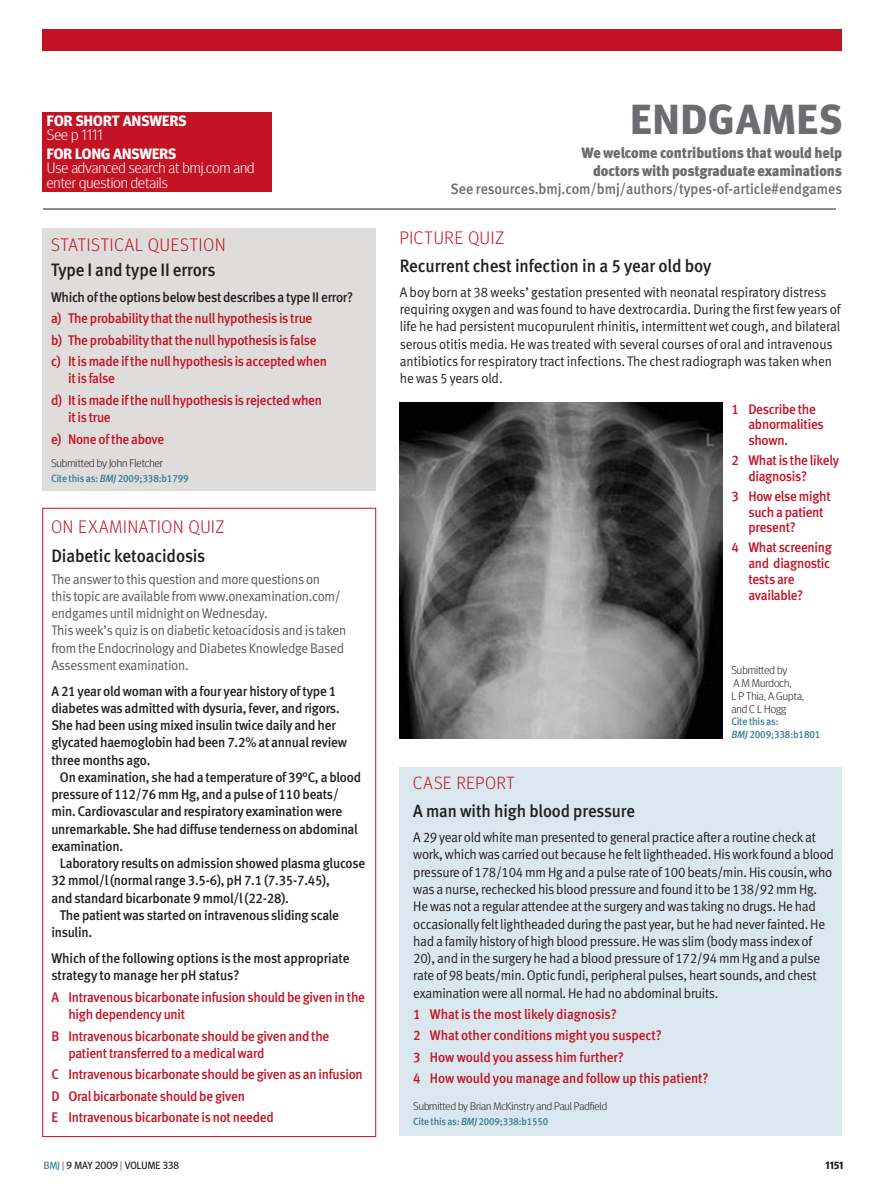
<style>
.page{position:relative;width:893px;height:1191px;background:#fff}
.page>*{position:absolute;margin:0;border:0;box-sizing:border-box;transform-origin:0 0}
.t1{font:700 42px "Meta Headline OT";letter-spacing:.04em;color:#6c6d70}
.ENDGAME_section_slug{font:18px "Meta Medium LF";letter-spacing:-.005em;color:#231f20;scale:.95 1}
.ENDGAME_section_slug-2{font:300 18px "Meta Headline OT";letter-spacing:.045em;color:#c41324}
.ENDGAME_bold_text{font:18px "Meta Medium LF";letter-spacing:-.005em;color:#231f20;scale:.95 1}
.ENDGAME_section_slug-3{font:17.55px "Meta Medium LF";letter-spacing:-.005em;color:#231f20;scale:.95 1}
.ENDGAME_section_slug-4{font:300 17.55px "Meta Headline OT";color:#c41324}
.section_strap_blurb{font:15px/18px "Meta Black LF";letter-spacing:-.005em;color:#6c6d70;text-align:right;scale:.95 1}
.t2{font:300 15px/14.7px "Meta Headline OT";color:#fff}
.t3{font:700 15px "Meta Headline OT";letter-spacing:.01em;color:#fff}
.ENDGAME_sans_text_in{font:13.95px/17.2px "Meta Normal LF";letter-spacing:-.02em;color:#231f20;scale:.95 1}
.ENDGAME_red_list{font:13.95px/15.8px "Meta Medium LF";letter-spacing:-.02em;color:#c41324;scale:.95 1}
.ENDGAME_sans_text_bo{font:13.95px/17.2px "Meta Medium LF";letter-spacing:-.015em;color:#231f20;scale:.95 1}
.ENDGAME_sans_text_in-2{font:13.95px/17.2px "Meta Normal LF";letter-spacing:-.02em;color:#57585a;scale:.95 1}
.ENDGAME_sans_text{font:13.95px "Meta Medium LF";letter-spacing:-.02em;color:#231f20;scale:.95 1}
.ENDGAME_author{font:300 11.25px/12.8px "Meta Headline OT";color:#231f20}
.ENDGAME_author-2{font:300 10.95px "Meta Headline OT";color:#231f20}
.Citeline{font:10.5px "Meta Medium LF";letter-spacing:-.015em;color:#3c7b93;scale:.95 1}
.ENDGAME_author-3{font:10.5px/12.8px "Meta Medium LF";letter-spacing:-.015em;color:#3c7b93;scale:.95 1}
.t4{font:10.5px "Meta Headline OT";color:#231f20}
.t5{font:700 10.5px "Meta Headline OT";color:#231f20}
.ENDGAME_author-4{font:10.35px "Meta Medium LF";letter-spacing:-.015em;color:#3c7b93;scale:.95 1}
.s1{font-weight:700}
.s2{font-family:"Meta Medium LF"}
.s3{font-style:italic}
.s4{color:#3c7b93}
.s5{font-weight:300}
</style>
<div class="page">
<div style="left:400px;top:767px;width:442px;height:368px;background:#dae7ee"></div>
<div style="left:43px;top:29px;width:799px;height:21px;background:#c41324"></div>
<hr style="left:43px;top:209px;width:793px;height:1px;background:#231f20">
<div style="left:43px;top:112px;width:229px;height:79px;background:#c41324"></div>
<div style="left:43px;top:228px;width:333px;height:262px;background:#dedddc"></div>
<img style="left:400px;top:403px;width:323px;height:335px">
<p class="t3" style="left:47px;top:112px;width:141px">FOR SHORT ANSWERS</p>
<p class="t1" style="left:631px;top:94px;width:189px">EN DGAMES</p>
<p class="t2" style="left:47px;top:146px;width:209px"><span class="s1">FOR LONG ANSWERS<br></span>Use advanced search at bmj.com and enter question details</p>
<p class="t3" style="left:69px;top:115px;width:177px">ANSWERS ARE ON BMJ.COM</p>
<p class="t3" style="left:76px;top:154px;width:156px">FOR LINKS TO ENDGAMES</p>
<p class="t2" style="left:53px;top:172px;width:210px">go to bmj.com/channels/education.dtl</p>
<p class="t2" style="left:47px;top:127px;width:58px">See p 1111</p>
<p class="section_strap_blurb" style="left:451px;top:144px;width:414px">We welcome contributions that would help<br>doctors with postgraduate examinations<br><span class="s2">See resources.bmj.com/bmj/authors/types-of-article#endgames</span></p>
<p class="ENDGAME_section_slug-2" style="left:51px;top:234px;width:176px">Statistical question</p>
<p class="ENDGAME_bold_text" style="left:51px;top:259px;width:175px">Type I and type II errors</p>
<p class="ENDGAME_sans_text" style="left:51px;top:289px;width:320px">Which of the options below best describes a type II error?</p>
<p class="ENDGAME_red_list" style="left:51px;top:310px;width:277px">a) The probability that the null hypothesis is true</p>
<p class="ENDGAME_red_list" style="left:51px;top:332px;width:281px">b) The probability that the null hypothesis is false</p>
<p class="ENDGAME_red_list" style="left:68px;top:352px;width:274px;line-height:17.2px;text-indent:-17px">c) It is made if the null hypothesis is accepted when it is false</p>
<p class="ENDGAME_red_list" style="left:68px;top:391px;width:269px;line-height:17.2px;text-indent:-17px">d) It is made if the null hypothesis is rejected when it is true</p>
<p class="ENDGAME_red_list" style="left:51px;top:431px;width:121px">e) None of the above</p>
<p class="ENDGAME_author" style="left:51px;top:456px;width:114px">Submitted by John Fletcher</p>
<p class="Citeline" style="left:51px;top:472px;width:147px">Cite this as: <span class="s3">BMJ</span> 2009;338:b1799</p>
<p class="ENDGAME_section_slug-2" style="left:51px;top:515px;width:175px">On Examination quiz</p>
<p class="ENDGAME_section_slug" style="left:51px;top:545px;width:164px">Diabetic ketoacidosis</p>
<p class="ENDGAME_sans_text_in-2" style="left:51px;top:570px;width:312px">The answer to this question and more questions on<br>this topic are available from www.onexamination.com/ endgames until midnight on Wednesday.<br>This week’s quiz is on diabetic ketoacidosis and is taken from the Endocrinology and Diabetes Knowledge Based Assessment examination.</p>
<p class="ENDGAME_sans_text_bo" style="left:51px;top:682px;width:313px">A 21 year old woman with a four year history of type 1 diabetes was admitted with dysuria, fever, and rigors.<br>She had been using mixed insulin twice daily and her glycated haemoglobin had been 7.2% at annual review three months ago.</p>
<p class="ENDGAME_sans_text_bo" style="left:51px;top:768px;width:328px;text-indent:9px">On examination, she had a temperature of 39°C, a blood pressure of 112/76 mm Hg, and a pulse of 110 beats/ min. Cardiovascular and respiratory examination were unremarkable. She had diffuse tenderness on abdominal examination.</p>
<p class="ENDGAME_sans_text_bo" style="left:51px;top:854px;width:332px;text-indent:9px">Laboratory results on admission showed plasma glucose<br>32 mmol/l (normal range 3.5-6), pH 7.1 (7.35-7.45),<br>and standard bicarbonate 9 mmol/l (22-28).</p>
<p class="ENDGAME_sans_text_bo" style="left:51px;top:906px;width:304px;text-indent:9px">The patient was started on intravenous sliding scale insulin.</p>
<p class="ENDGAME_sans_text_bo" style="left:51px;top:949px;width:315px">Which of the following options is the most appropriate strategy to manage her pH status?</p>
<p class="ENDGAME_red_list" style="left:68px;top:988px;width:314px;line-height:17.2px;text-indent:-17px">A Intravenous bicarbonate infusion should be given in the high dependency unit</p>
<p class="ENDGAME_red_list" style="left:68px;top:1027px;width:276px;line-height:17.2px;text-indent:-17px">B Intravenous bicarbonate should be given and the patient transferred to a medical ward</p>
<p class="ENDGAME_red_list" style="left:51px;top:1066px;width:329px">C Intravenous bicarbonate should be given as an infusion</p>
<p class="ENDGAME_red_list" style="left:51px;top:1088px;width:205px">D Oral bicarbonate should be given</p>
<p class="ENDGAME_red_list" style="left:51px;top:1109px;width:236px">E Intravenous bicarbonate is not needed</p>
<p class="ENDGAME_section_slug-2" style="left:400px;top:227px;width:106px">Picture quiz</p>
<p class="ENDGAME_section_slug" style="left:400px;top:255px;width:330px">Recurrent chest infection in a 5 year old boy</p>
<p class="ENDGAME_sans_text_in" style="left:400px;top:283px;width:466px">A boy born at 38 weeks’ gestation presented with neonatal respiratory distress requiring oxygen and was found to have dextrocardia. During the first few years of life he had persistent mucopurulent rhinitis, intermittent wet cough, and bilateral serous otitis media. He was treated with several courses of oral and intravenous antibiotics for respiratory tract infections. The chest radiograph was taken when he was 5 years old.</p>
<p class="ENDGAME_red_list" style="left:748px;top:401px;width:81px;text-indent:-17px">1 Describe the abnormalities shown.</p>
<p class="ENDGAME_red_list" style="left:748px;top:452px;width:97px;text-indent:-17px">2 What is the likely diagnosis?</p>
<p class="ENDGAME_red_list" style="left:748px;top:488px;width:88px;text-indent:-17px">3 How else might such a patient present?</p>
<p class="ENDGAME_red_list" style="left:748px;top:539px;width:89px;text-indent:-17px">4 What screening and diagnostic tests are available?</p>
<p class="ENDGAME_author" style="left:731px;top:664px;width:74px">Submitted by<br>A M Murdoch,<br>L P Thia, A Gupta, and C L Hogg</p>
<p class="ENDGAME_author-3" style="left:731px;top:715px;width:95px">Cite this as:<br><span class="s3">BMJ</span> 2009;338:b1801</p>
<p class="ENDGAME_section_slug-4" style="left:413px;top:772px;width:103px">Case repo rt</p>
<p class="ENDGAME_section_slug-3" style="left:413px;top:801px;width:235px">A man with high blood pressure</p>
<p class="ENDGAME_sans_text_in" style="left:413px;top:828px;width:444px">A 29 year old white man presented to general practice after a routine check at work, which was carried out because he felt lightheaded. His work found a blood pressure of 178/104 mm Hg and a pulse rate of 100 beats/min. His cousin, who was a nurse, rechecked his blood pressure and found it to be 138/92 mm Hg.<br>He was not a regular attendee at the surgery and was taking no drugs. He had occasionally felt lightheaded during the past year, but he had never fainted. He had a family history of high blood pressure. He was slim (body mass index of 20), and in the surgery he had a blood pressure of 172/94 mm Hg and a pulse rate of 98 beats/min. Optic fundi, peripheral pulses, heart sounds, and chest examination were all normal. He had no abdominal bruits.</p>
<p class="ENDGAME_red_list" style="left:413px;top:1006px;width:216px">1 What is the most likely diagnosis?</p>
<p class="ENDGAME_red_list" style="left:413px;top:1027px;width:263px">2 What other conditions might you suspect?</p>
<p class="ENDGAME_red_list" style="left:413px;top:1049px;width:223px">3 How would you assess him further?</p>
<p class="ENDGAME_red_list" style="left:413px;top:1070px;width:312px">4 How would you manage and follow up this patient?</p>
<p class="ENDGAME_author-2" style="left:413px;top:1100px;width:195px">Submitted by Brian McKinstry and Paul Padfield</p>
<p class="ENDGAME_author-4" style="left:413px;top:1115px;width:144px">Cite this as: <span class="s3">BMJ</span> 2009;338:b1550</p>
<p class="t4" style="left:44px;top:1159px;width:137px"><span class="s4">BMJ</span> <span class="s5">|</span> 9 MAY 2009 <span class="s5">|</span> VOLUME 338</p>
<p class="t5" style="left:825px;top:1159px;width:19px">1151</p>
</div>
